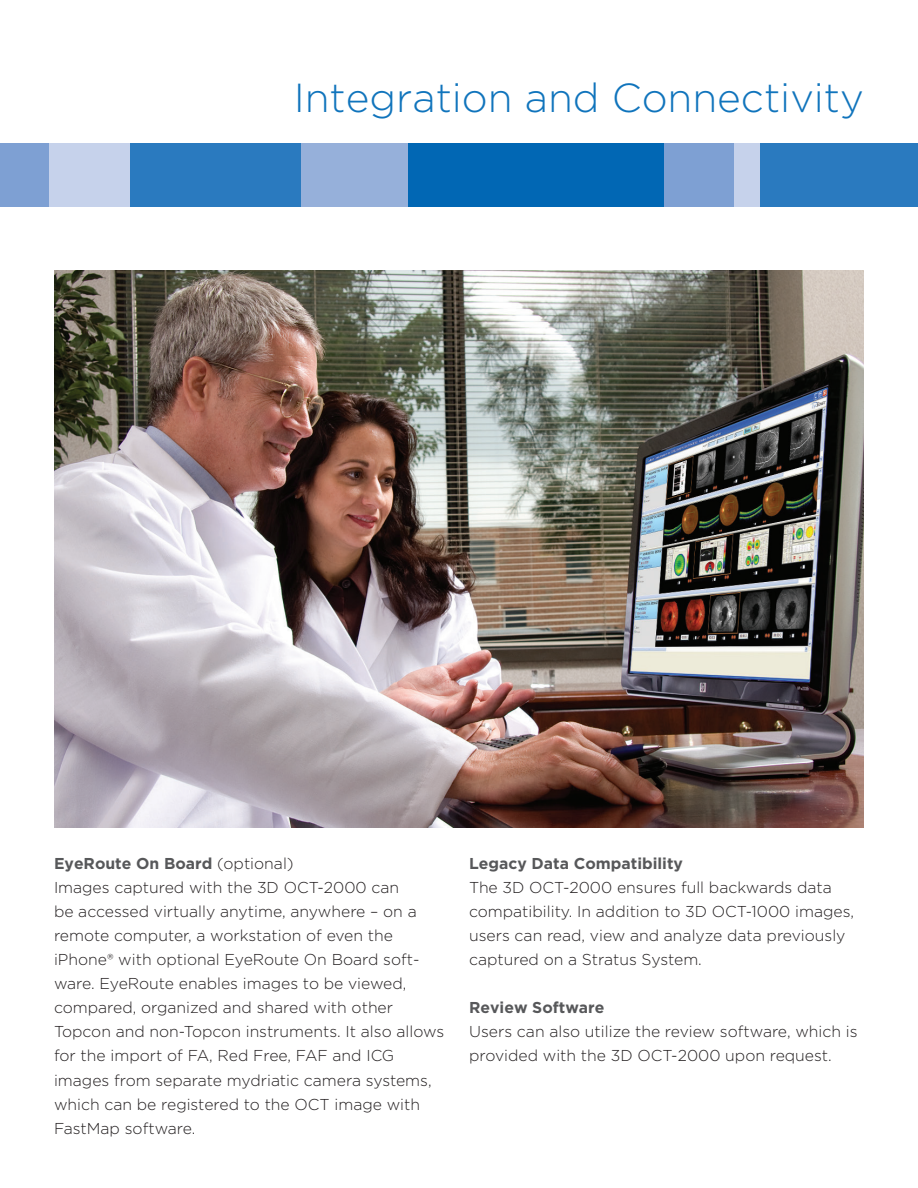
<style>
.page{position:relative;width:918px;height:1188px;background:#fff}
.page>*{position:absolute;margin:0;border:0;box-sizing:border-box;transform-origin:0 0}
.t1{font:300 40.5px "Gotham";color:#1074bc}
.t2{font:300 15.75px/24px "Gotham";color:#231f20}
.t3{font:700 15.75px "Gotham";color:#57585a}
.s1{font-weight:700;color:#57585a}
</style>
<div class="page">
<img style="left:54px;top:270px;width:810px;height:557px">
<div style="left:49px;top:144px;width:81px;height:63px;background:#c6d2eb"></div>
<div style="left:0;top:144px;width:49px;height:63px;background:#7ea0d3"></div>
<div style="left:130px;top:144px;width:171px;height:63px;background:#2a7abf"></div>
<div style="left:302px;top:144px;width:106px;height:63px;background:#96b0da"></div>
<div style="left:408px;top:144px;width:256px;height:63px;background:#0167b4"></div>
<div style="left:664px;top:144px;width:70px;height:63px;background:#7ea0d3"></div>
<div style="left:734px;top:144px;width:27px;height:63px;background:#c6d2eb"></div>
<div style="left:761px;top:144px;width:157px;height:63px;background:#2a7abf"></div>
<h1 class="t1" style="left:294px;top:72px;width:572px">Integration and Connectivity</h1>
<p class="t2" style="left:54px;top:851px;width:392px"><span class="s1">EyeRoute On Board</span> (optional)<br>Images captured with the 3D OCT-2000 can<br>be accessed virtually anytime, anywhere – on a remote computer, a workstation of even the iPhone® with optional EyeRoute On Board soft&shy;ware. EyeRoute enables images to be viewed, compared, organized and shared with other Topcon and non-Topcon instruments. It also allows for the import of FA, Red Free, FAF and ICG images from separate mydriatic camera systems, which can be registered to the OCT image with FastMap software.</p>
<p class="t3" style="left:469px;top:854px;width:215px">Legacy Data Compatibility</p>
<p class="t2" style="left:469px;top:875px;width:387px">The 3D OCT-2000 ensures full backwards data compatibility. In addition to 3D OCT-1000 images, users can read, view and analyze data previously captured on a Stratus System.</p>
<p class="t3" style="left:469px;top:998px;width:137px">Review Software</p>
<p class="t2" style="left:469px;top:1020px;width:390px">Users can also utilize the review software, which is provided with the 3D OCT-2000 upon request.</p>
</div>
